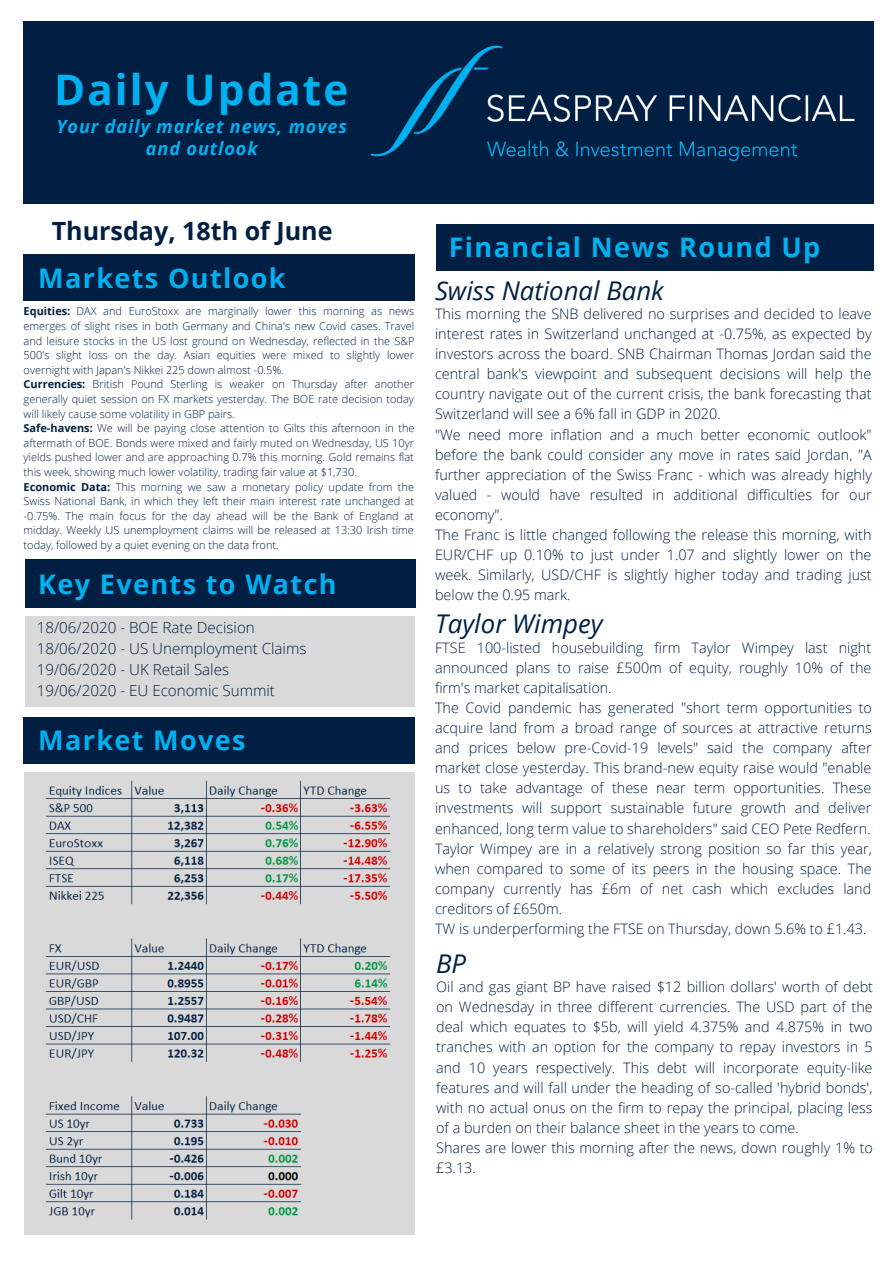
<style>
.page{position:relative;width:894px;height:1264px;background:#fff}
.page>*{position:absolute;margin:0;border:0;box-sizing:border-box;transform-origin:0 0}
.t1{font:700 42.15px "Open Sans";letter-spacing:.05em;color:#00b0f0}
.t2{font:700 27px "Open Sans";letter-spacing:.05em;color:#00b0f0}
.t3{font:italic 25.8px "Open Sans";color:#001f42}
.t4{font:700 25.05px "Open Sans";color:#001f42}
.t5{font:italic 700 18px/22px "Open Sans";letter-spacing:.05em;color:#00b0f0;text-align:center}
.t6{font:300 15.15px/21.1px "Open Sans";color:#001f42}
.t7{font:300 14.4px/20.1px "Open Sans";color:#001f42}
.t8{font:300 10.95px/14.5px "Open Sans";color:#001f42}
.s1{font-weight:700}
</style>
<div class="page">
<div style="left:24px;top:21px;width:849px;height:182px;background:#001f42"></div>
<div style="left:24px;top:254px;width:390px;height:46px;background:#001f42"></div>
<div style="left:24px;top:717px;width:390px;height:46px;background:#001f42"></div>
<div style="left:436px;top:224px;width:437px;height:46px;background:#001f42"></div>
<div style="left:25px;top:616px;width:389px;height:90px;background:#d9d9d9"></div>
<img style="left:370px;top:45px;width:485px;height:117px">
<div style="left:25px;top:559px;width:390px;height:49px;background:#001f42"></div>
<img style="left:25px;top:772px;width:389px;height:462px">
<h1 class="t1" style="left:54px;top:60px;width:295px">Daily Update</h1>
<p class="t5" style="left:56px;top:115px;width:292px">Your daily market news, moves and outlook</p>
<h3 class="t4" style="left:52px;top:213px;width:282px">Thursday, 18th of June</h3>
<h2 class="t2" style="left:38px;top:259px;width:249px">Markets Outlook</h2>
<h2 class="t2" style="left:448px;top:228px;width:373px">Financial News Round Up</h2>
<h3 class="t3" style="left:435px;top:272px;width:230px">Swiss National Bank</h3>
<p class="t8" style="left:24px;top:304px;width:392px"><span class="s1">Equities:</span> DAX and EuroStoxx are marginally lower this morning as news emerges of slight rises in both Germany and China's new Covid cases. Travel and leisure stocks in the US lost ground on Wednesday, reflected in the S&amp;P 500's slight loss on the day. Asian equities were mixed to slightly lower overnight with Japan's Nikkei 225 down almost -0.5%.<br><span class="s1">Currencies:</span> British Pound Sterling is weaker on Thursday after another generally quiet session on FX markets yesterday. The BOE rate decision today will likely cause some volatility in GBP pairs.<br><span class="s1">Safe-havens:</span> We will be paying close attention to Gilts this afternoon in the aftermath of BOE. Bonds were mixed and fairly muted on Wednesday, US 10yr yields pushed lower and are approaching 0.7% this morning. Gold remains flat this week, showing much lower volatility, trading fair value at $1,730.<br><span class="s1">Economic Data:</span> This morning we saw a monetary policy update from the Swiss National Bank, in which they left their main interest rate unchanged at -0.75%. The main focus for the day ahead will be the Bank of England at midday. Weekly US unemployment claims will be released at 13:30 Irish time today, followed by a quiet evening on the data front.</p>
<p class="t7" style="left:435px;top:303px;width:438px">This morning the SNB delivered no surprises and decided to leave interest rates in Switzerland unchanged at -0.75%, as expected by investors across the board. SNB Chairman Thomas Jordan said the central bank's viewpoint and subsequent decisions will help the country navigate out of the current crisis, the bank forecasting that Switzerland will see a 6% fall in GDP in 2020.<br>"We need more inflation and a much better economic outlook" before the bank could consider any move in rates said Jordan, "A further appreciation of the Swiss Franc - which was already highly valued - would have resulted in additional difficulties for our economy".<br>The Franc is little changed following the release this morning, with EUR/CHF up 0.10% to just under 1.07 and slightly lower on the week. Similarly, USD/CHF is slightly higher today and trading just below the 0.95 mark.</p>
<h2 class="t2" style="left:38px;top:565px;width:300px">Key Events to Watch</h2>
<p class="t6" style="left:37px;top:616px;width:271px">18/06/2020 - BOE Rate Decision<br>18/06/2020 - US Unemployment Claims<br>19/06/2020 - UK Retail Sales<br>19/06/2020 - EU Economic Summit</p>
<h2 class="t2" style="left:38px;top:721px;width:209px">Market Moves</h2>
<h3 class="t3" style="left:435px;top:606px;width:169px">Taylor Wimpey</h3>
<p class="t7" style="left:435px;top:637px;width:438px">FTSE 100-listed housebuilding firm Taylor Wimpey last night announced plans to raise £500m of equity, roughly 10% of the firm's market capitalisation.<br>The Covid pandemic has generated "short term opportunities to acquire land from a broad range of sources at attractive returns and prices below pre-Covid-19 levels" said the company after market close yesterday. This brand-new equity raise would "enable us to take advantage of these near term opportunities. These investments will support sustainable future growth and deliver enhanced, long term value to shareholders" said CEO Pete Redfern.<br>Taylor Wimpey are in a relatively strong position so far this year, when compared to some of its peers in the housing space. The company currently has £6m of net cash which excludes land creditors of £650m.<br>TW is underperforming the FTSE on Thursday, down 5.6% to £1.43.</p>
<h3 class="t3" style="left:436px;top:945px;width:31px">BP</h3>
<p class="t7" style="left:436px;top:976px;width:438px">Oil and gas giant BP have raised $12 billion dollars' worth of debt on Wednesday in three different currencies. The USD part of the deal which equates to $5b, will yield 4.375% and 4.875% in two tranches with an option for the company to repay investors in 5 and 10 years respectively. This debt will incorporate equity-like features and will fall under the heading of so-called 'hybrid bonds', with no actual onus on the firm to repay the principal, placing less of a burden on their balance sheet in the years to come.<br>Shares are lower this morning after the news, down roughly 1% to £3.13.</p>
</div>
